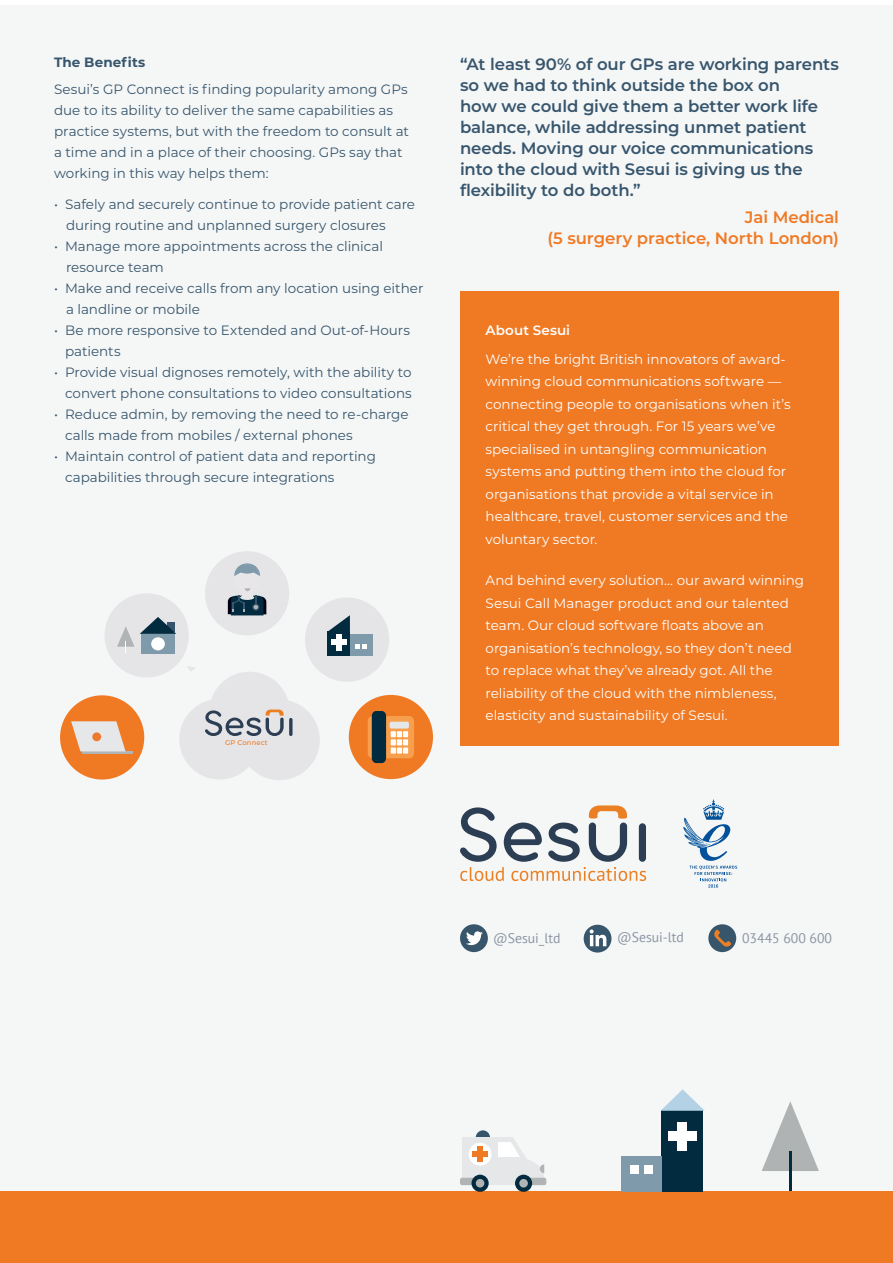
<style>
.page{position:relative;width:893px;height:1263px;background:#fff}
.page>*{position:absolute;margin:0;border:0;box-sizing:border-box;transform-origin:0 0}
.Copy{font:600 16.5px/21px "Montserrat";letter-spacing:-.005em;color:#37566d}
.Copy-2{font:600 16.5px/21px "Montserrat";letter-spacing:-.005em;color:#f07a24;text-align:right}
.t1{font:13.8px "PT Sans";color:#8b94a4}
.Copy-3{font:13.5px/21px "Montserrat";color:#37566d}
.Copy-4{font:13.5px/22.5px "Montserrat";color:#fff}
.Copy-5{font:700 13.5px "Montserrat";letter-spacing:.01em;color:#37566d}
.Copy-6{font:600 13.5px "Montserrat";letter-spacing:.01em;color:#fff}
.Copy-7{font:500 6.9px "Montserrat";letter-spacing:.015em;color:#f07a24}
</style>
<div class="page">
<div style="left:0;top:6px;width:893px;height:1257px;background:#f5f6f6"></div>
<div style="left:0;top:1192px;width:893px;height:71px;background:#f07a24"></div>
<svg style="left:762px;top:1101px;width:57px;height:70px"></svg>
<hr style="left:789px;top:1151px;width:2px;height:40px;background:#032b40">
<div style="left:460px;top:292px;width:379px;height:454px;background:#f07a24"></div>
<svg style="left:460px;top:805px;width:186px;height:76px"></svg>
<svg style="left:683px;top:799px;width:54px;height:88px"></svg>
<div style="left:460px;top:924px;width:28px;height:28px;background:#38566b;border-radius:50%"></div>
<svg style="left:584px;top:925px;width:27px;height:27px"></svg>
<div style="left:708px;top:924px;width:28px;height:28px;background:#38566b;border-radius:50%"></div>
<svg style="left:714px;top:928px;width:19px;height:19px"></svg>
<svg style="left:590px;top:929px;width:16px;height:17px"></svg>
<svg style="left:466px;top:931px;width:17px;height:14px"></svg>
<div style="left:486px;top:1175px;width:34px;height:10px;background:#e6e7e9"></div>
<div style="left:519px;top:1178px;width:27px;height:7px;background:#b1b4b5;border-radius:2px"></div>
<div style="left:515px;top:1175px;width:17px;height:17px;background:#032b40;border-radius:50%"></div>
<div style="left:519px;top:1179px;width:9px;height:8px;background:#b1b4b5;border-radius:50%"></div>
<div style="left:460px;top:1178px;width:27px;height:7px;background:#b1b4b5;border-radius:2px"></div>
<svg style="left:471px;top:1175px;width:18px;height:17px"></svg>
<div style="left:476px;top:1179px;width:8px;height:8px;background:#b1b4b5;border-radius:50%"></div>
<svg style="left:463px;top:1130px;width:81px;height:49px"></svg>
<div style="left:469px;top:1143px;width:22px;height:23px;background:#fff;border-radius:50%"></div>
<div style="left:478px;top:1146px;width:5px;height:16px;background:#f07a24"></div>
<div style="left:472px;top:1152px;width:16px;height:5px;background:#f07a24"></div>
<div style="left:662px;top:1110px;width:41px;height:82px;background:#032b40"></div>
<div style="left:621px;top:1156px;width:41px;height:36px;background:#7f9bab"></div>
<svg style="left:661px;top:1089px;width:44px;height:22px"></svg>
<div style="left:630px;top:1166px;width:9px;height:8px;background:#fff"></div>
<div style="left:645px;top:1166px;width:8px;height:8px;background:#fff"></div>
<div style="left:678px;top:1122px;width:9px;height:28px;background:#fff"></div>
<div style="left:668px;top:1131px;width:28px;height:10px;background:#fff"></div>
<div style="left:305px;top:597px;width:84px;height:85px;background:#e5e5e7;border-radius:50%"></div>
<div style="left:350px;top:635px;width:22px;height:21px;background:#7f9aaa"></div>
<svg style="left:355px;top:644px;width:12px;height:5px"></svg>
<div style="left:327px;top:632px;width:23px;height:24px;background:#032b40"></div>
<div style="left:336px;top:634px;width:5px;height:17px;background:#fff"></div>
<div style="left:331px;top:640px;width:15px;height:5px;background:#fff"></div>
<svg style="left:327px;top:615px;width:23px;height:17px"></svg>
<div style="left:60px;top:695px;width:84px;height:84px;background:#f07a24;border-radius:50%"></div>
<hr style="left:82px;top:751px;width:51px;height:2px;background:#b1b4b5">
<svg style="left:71px;top:721px;width:55px;height:30px"></svg>
<div style="left:92px;top:732px;width:9px;height:9px;background:#ed7a2e;border-radius:50%"></div>
<div style="left:349px;top:695px;width:84px;height:84px;background:#f07a24;border-radius:50%"></div>
<svg style="left:368px;top:716px;width:46px;height:42px"></svg>
<div style="left:390px;top:722px;width:19px;height:6px;background:#e6e7e9;border-radius:2px"></div>
<svg style="left:391px;top:731px;width:17px;height:23px"></svg>
<div style="left:372px;top:711px;width:14px;height:52px;background:#032b40;border-radius:5px"></div>
<div style="left:105px;top:593px;width:84px;height:84px;background:#e5e5e7;border-radius:50%"></div>
<div style="left:141px;top:634px;width:34px;height:20px;background:#7f9aaa"></div>
<svg style="left:117px;top:617px;width:59px;height:35px"></svg>
<svg style="left:179px;top:666px;width:141px;height:114px"></svg>
<div style="left:205px;top:551px;width:84px;height:84px;background:#e5e5e7;border-radius:50%"></div>
<svg style="left:228px;top:588px;width:38px;height:27px"></svg>
<svg style="left:234px;top:563px;width:26px;height:13px"></svg>
<div style="left:237px;top:564px;width:20px;height:10px;background:#7f9aaa;border-radius:50%"></div>
<p class="Copy-5" style="left:54px;top:53px;width:93px">The Benefits</p>
<p class="Copy-3" style="left:54px;top:79px;width:357px">Sesui’s GP Connect is finding popularity among GPs due to its ability to deliver the same capabilities as practice systems, but with the freedom to consult at a time and in a place of their choosing. GPs say that working in this way helps them:</p>
<p class="Copy-3" style="left:66px;top:193px;width:351px;text-indent:-12px">• Safely and securely continue to provide patient care during routine and unplanned surgery closures</p>
<p class="Copy-3" style="left:66px;top:235px;width:319px;text-indent:-12px">• Manage more appointments across the clinical resource team</p>
<p class="Copy-3" style="left:66px;top:277px;width:359px;text-indent:-12px">• Make and receive calls from any location using either a landline or mobile</p>
<p class="Copy-3" style="left:65px;top:319px;width:346px;text-indent:-11px">• Be more responsive to Extended and Out-of-Hours patients</p>
<p class="Copy-3" style="left:54px;top:361px;width:359px;text-align:right">• Provide visual dignoses remotely, with the ability to convert phone consultations to video consultations</p>
<p class="Copy-3" style="left:65px;top:403px;width:345px;text-indent:-11px">• Reduce admin, by removing the need to re-charge calls made from mobiles / external phones</p>
<p class="Copy-3" style="left:65px;top:445px;width:312px;text-indent:-11px">• Maintain control of patient data and reporting capabilities through secure integrations</p>
<p class="Copy-7" style="left:225px;top:737px;width:44px">GP Connect</p>
<p class="Copy" style="left:460px;top:53px;width:380px">“At least 90% of our GPs are working parents so we had to think outside the box on<br>how we could give them a better work life balance, while addressing unmet patient needs. Moving our voice communications into the cloud with Sesui is giving us the flexibility to do both.”</p>
<p class="Copy-2" style="left:547px;top:206px;width:293px">Jai Medical<br>(5 surgery practice, North London)</p>
<p class="Copy-6" style="left:486px;top:320px;width:86px">About Sesui</p>
<p class="Copy-4" style="left:486px;top:347px;width:307px">We’re the bright British innovators of award&shy;winning cloud communications software — connecting people to organisations when it’s critical they get through. For 15 years we’ve specialised in untangling communication systems and putting them into the cloud for organisations that provide a vital service in healthcare, travel, customer services and the voluntary sector.</p>
<p class="Copy-4" style="left:486px;top:569px;width:320px">And behind every solution... our award winning Sesui Call Manager product and our talented team. Our cloud software floats above an organisation’s technology, so they don’t need to replace what they’ve already got. All the reliability of the cloud with the nimbleness, elasticity and sustainability of Sesui.</p>
<p class="t1" style="left:493px;top:929px;width:69px">@Sesui_ltd</p>
<p class="t1" style="left:617px;top:928px;width:68px">@Sesui-ltd</p>
<p class="t1" style="left:742px;top:929px;width:91px">03445 600 600</p>
</div>
